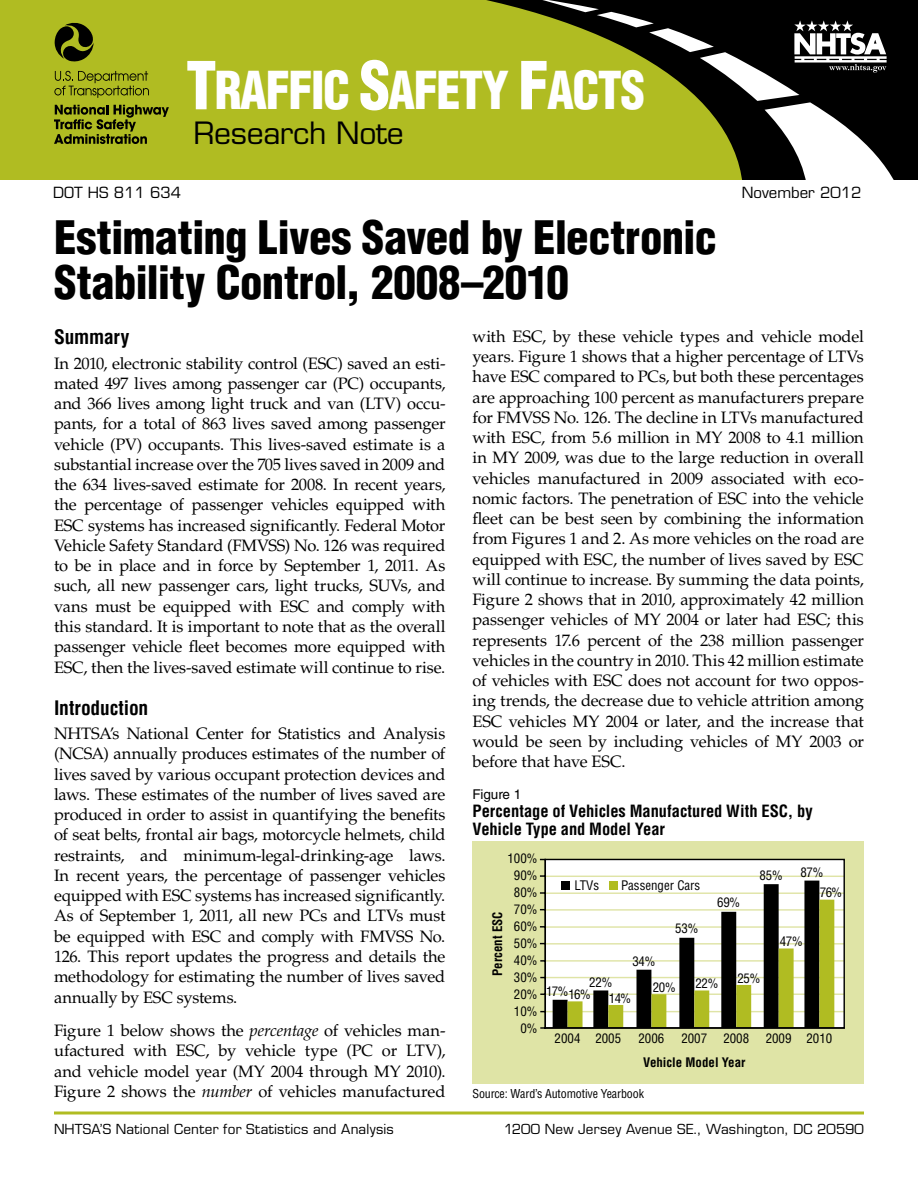
<style>
.page{position:relative;width:918px;height:1188px;background:#fff}
.page>*{position:absolute;margin:0;border:0;box-sizing:border-box;transform-origin:0 0}
.t1{font:900 condensed 51px "Helvetica LT Std";letter-spacing:-.03em;color:#fff;scale:.95 1}
.t2{font:900 condensed 45px/45px "Helvetica LT Std";letter-spacing:-.01em;color:#000}
.t3{font:30px "Eurostile LT Std";letter-spacing:-.01em;color:#000}
.HeadA{font:700 condensed 19.5px "Helvetica LT Std";letter-spacing:-.01em;color:#000}
.Body{font:16.5px/20.2px "Palatino LT Std";letter-spacing:-.01em;color:#000;text-align:justify}
.Table___Figure_Title{font:700 condensed 16.5px/18px "Helvetica LT Std";letter-spacing:-.005em;color:#000}
.t4{font:15px "Eurostile LT Std";color:#000}
.t5{font:13.5px "Eurostile LT Std";letter-spacing:.015em;color:#000}
.Table___Figure_Numbe{font:13.5px "Helvetica LT Std";color:#000}
.t6{font:condensed 12.9px/17px "Helvetica LT Std";color:#000}
.t7{font:700 condensed 12.9px/24.3px "Helvetica LT Std";color:#000;text-align:center}
.Table___Figure_Foote{font:condensed 12px "Helvetica LT Std";letter-spacing:-.01em;color:#000}
.s1{font-size:64.5px}
.s2{font-style:italic}
.s3{font-weight:400}
</style>
<div class="page">
<hr style="left:54px;top:1112px;width:810px;height:2px;background:#b0bc22">
<div style="left:0;top:0;width:918px;height:180px;background:#b0bc22"></div>
<svg style="left:486px;top:0;width:432px;height:180px"></svg>
<svg style="left:529px;top:0;width:367px;height:180px"></svg>
<svg style="left:54px;top:105px;width:115px;height:39px"></svg>
<svg style="left:54px;top:71px;width:95px;height:27px"></svg>
<svg style="left:54px;top:22px;width:40px;height:40px"></svg>
<div style="left:472px;top:841px;width:392px;height:243px;background:#dfe4a6"></div>
<div style="left:545px;top:859px;width:299px;height:169px;background:#fff"></div>
<hr style="left:545px;top:1011px;width:299px;height:1px;background:#dfe4a6">
<hr style="left:545px;top:994px;width:299px;height:1px;background:#dfe4a6">
<hr style="left:545px;top:977px;width:299px;height:1px;background:#dfe4a6">
<hr style="left:545px;top:960px;width:299px;height:2px;background:#dfe4a6">
<hr style="left:545px;top:943px;width:299px;height:2px;background:#dfe4a6">
<hr style="left:545px;top:926px;width:299px;height:2px;background:#dfe4a6">
<hr style="left:545px;top:909px;width:299px;height:2px;background:#dfe4a6">
<hr style="left:545px;top:893px;width:299px;height:1px;background:#dfe4a6">
<hr style="left:545px;top:876px;width:299px;height:1px;background:#dfe4a6">
<div style="left:562px;top:881px;width:8px;height:8px;background:#000"></div>
<div style="left:609px;top:881px;width:9px;height:9px;background:#b0bc22"></div>
<svg style="left:553px;top:1000px;width:30px;height:27px"></svg>
<svg style="left:593px;top:990px;width:30px;height:37px"></svg>
<svg style="left:637px;top:970px;width:29px;height:57px"></svg>
<svg style="left:679px;top:938px;width:30px;height:89px"></svg>
<svg style="left:721px;top:912px;width:30px;height:115px"></svg>
<svg style="left:764px;top:884px;width:30px;height:143px"></svg>
<svg style="left:804px;top:881px;width:30px;height:146px;background:#606523"></svg>
<div style="left:545px;top:859px;width:300px;height:170px;border:1px solid #000"></div>
<h1 class="t1" style="left:186px;top:58px;width:485px"><span class="s1">T</span>RAFFIC <span class="s1">S</span>AFETY <span class="s1">F</span>ACTS</h1>
<h3 class="t3" style="left:194px;top:115px;width:212px">Research Note</h3>
<p class="t4" style="left:53px;top:183px;width:130px">DOT HS 811 634</p>
<p class="t4" style="left:742px;top:183px;width:121px">November 2012</p>
<h1 class="t2" style="left:54px;top:215px;width:665px">Estimating Lives Saved by Electronic<br>Stability Control, 2008–2010</h1>
<p class="HeadA" style="left:54px;top:325px;width:77px">Summary</p>
<p class="Body" style="left:54px;top:353px;width:393px">In 2010, electronic stability control (ESC) saved an esti&shy;mated 497 lives among passenger car (PC) occupants, and 366 lives among light truck and van (LTV) occu&shy;pants, for a total of 863 lives saved among passenger vehicle (PV) occupants. This lives-saved estimate is a substantial increase over the 705 lives saved in 2009 and the 634 lives-saved estimate for 2008. In recent years, the percentage of passenger vehicles equipped with ESC systems has increased significantly. Federal Motor Vehicle Safety Standard (FMVSS) No. 126 was required to be in place and in force by September 1, 2011. As such, all new passenger cars, light trucks, SUVs, and vans must be equipped with ESC and comply with this standard. It is important to note that as the overall passenger vehicle fleet becomes more equipped with ESC, then the lives-saved estimate will continue to rise.</p>
<p class="HeadA" style="left:54px;top:695px;width:96px">Introduction</p>
<p class="Body" style="left:54px;top:724px;width:393px">NHTSA’s National Center for Statistics and Analysis (NCSA) annually produces estimates of the number of lives saved by various occupant protection devices and laws. These estimates of the number of lives saved are produced in order to assist in quantifying the benefits of seat belts, frontal air bags, motorcycle helmets, child restraints, and minimum-legal-drinking-age laws.<br>In recent years, the percentage of passenger vehicles equipped with ESC systems has increased significantly.<br>As of September 1, 2011, all new PCs and LTVs must be equipped with ESC and comply with FMVSS No.<br>126. This report updates the progress and details the methodology for estimating the number of lives saved annually by ESC systems.</p>
<p class="Body" style="left:54px;top:1021px;width:393px">Figure 1 below shows the <span class="s2">percentage</span> of vehicles man&shy;ufactured with ESC, by vehicle type (PC or LTV), and vehicle model year (MY 2004 through MY 2010).<br>Figure 2 shows the <span class="s2">number</span> of vehicles manufactured</p>
<p class="Body" style="left:472px;top:327px;width:393px">with ESC, by these vehicle types and vehicle model years. Figure 1 shows that a higher percentage of LTVs have ESC compared to PCs, but both these percentages are approaching 100 percent as manufacturers prepare for FMVSS No. 126. The decline in LTVs manufactured with ESC, from 5.6 million in MY 2008 to 4.1 million in MY 2009, was due to the large reduction in overall vehicles manufactured in 2009 associated with eco&shy;nomic factors. The penetration of ESC into the vehicle fleet can be best seen by combining the information from Figures 1 and 2. As more vehicles on the road are equipped with ESC, the number of lives saved by ESC will continue to increase. By summing the data points, Figure 2 shows that in 2010, approximately 42 million passenger vehicles of MY 2004 or later had ESC; this represents 17.6 percent of the 238 million passenger vehicles in the country in 2010. This 42 million estimate of vehicles with ESC does not account for two oppos&shy;ing trends, the decrease due to vehicle attrition among ESC vehicles MY 2004 or later, and the increase that would be seen by including vehicles of MY 2003 or before that have ESC.</p>
<p class="Table___Figure_Numbe" style="left:472px;top:786px;width:50px">Figure 1</p>
<p class="Table___Figure_Title" style="left:472px;top:802px;width:342px">Percentage of Vehicles Manufactured With ESC, by<br>Vehicle Type and Model Year</p>
<p class="t6" style="left:507px;top:850px;width:32px;text-align:right">100%<br>90%<br>80%<br>70%<br>60%<br>50%<br>40%<br>30%<br>20%<br>10%<br>0%</p>
<p class="t6" style="left:555px;top:1029px;width:27px">2004</p>
<p class="t6" style="left:820px;top:863px;width:24px;line-height:20px;text-indent:-20px">87%<br>76%</p>
<p class="t6" style="left:760px;top:867px;width:25px">85%</p>
<p class="t6" style="left:574px;top:876px;width:26px">LTVs</p>
<p class="t6" style="left:621px;top:876px;width:81px">Passenger Cars</p>
<p class="t6" style="left:717px;top:894px;width:25px">69%</p>
<p class="t7" style="left:485px;top:976px;width:66px;rotate:-90deg">Percent ESC</p>
<p class="t6" style="left:675px;top:920px;width:25px">53%</p>
<p class="t6" style="left:780px;top:933px;width:25px">47%</p>
<p class="t6" style="left:653px;top:948px;width:25px;line-height:25.8px;text-indent:-20px">34%<br>20%</p>
<p class="t6" style="left:737px;top:969px;width:25px">25%</p>
<p class="t6" style="left:546px;top:985px;width:46px">17%16%</p>
<p class="t6" style="left:609px;top:974px;width:24px;line-height:15.8px;text-indent:-20px">22%<br>14%</p>
<p class="t6" style="left:695px;top:975px;width:25px">22%</p>
<p class="t6" style="left:723px;top:1029px;width:27px">2008</p>
<p class="t6" style="left:766px;top:1029px;width:68px">2009 2010</p>
<p class="t6" style="left:595px;top:1029px;width:27px">2005</p>
<p class="t6" style="left:639px;top:1029px;width:27px">2006</p>
<p class="t7" style="left:643px;top:1026px;width:104px"><span class="s3">2007<br></span>Vehicle Model Year</p>
<p class="Table___Figure_Foote" style="left:472px;top:1086px;width:173px">Source: Ward’s Automotive Yearbook</p>
<p class="t5" style="left:54px;top:1121px;width:341px">NHTSA’S National Center for Statistics and Analysis</p>
<p class="t5" style="left:504px;top:1121px;width:361px">1200 New Jersey Avenue SE., Washington, DC 20590</p>
</div>
